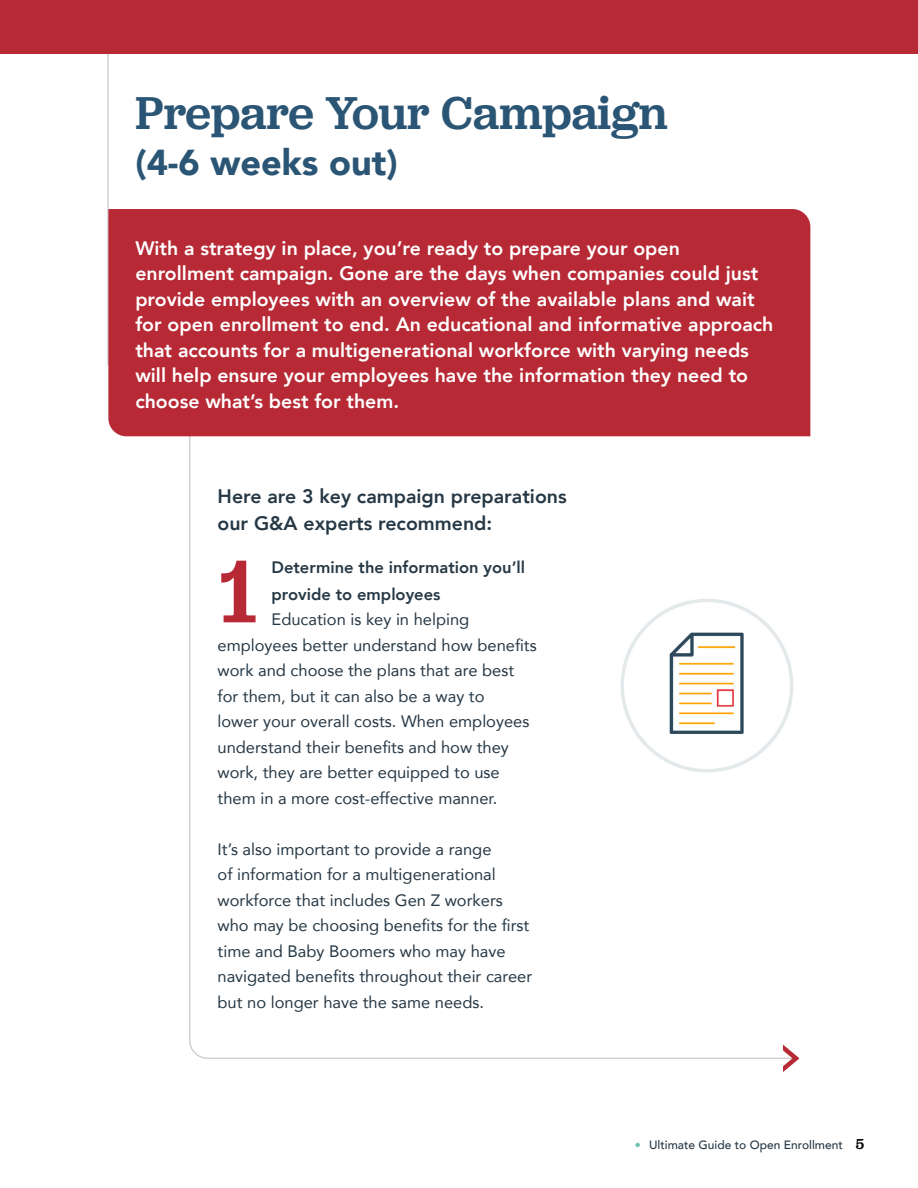
<style>
.page{position:relative;width:918px;height:1188px;background:#fff}
.page>*{position:absolute;margin:0;border:0;box-sizing:border-box;transform-origin:0 0}
.t1{font:500 92.4px "Jubilat";color:#b72a35}
.t2{font:500 48px "Jubilat";color:#2b5574}
.t3{font:900 36px "Avenir";color:#2b5574}
.t4{font:800 19.5px/25.5px "Avenir";color:#fff}
.t5{font:800 19.5px/27px "Avenir";color:#263845}
.t6{font:16.5px/25.5px "Avenir";color:#263845}
.t7{font:800 16.5px/27px "Avenir";color:#263845}
.t8{font:500 12px "Avenir";color:#263845}
.s1{font-family:"Jubilat";font-size:15px;color:#000}
</style>
<div class="page">
<svg style="left:635px;top:1143px;width:5px;height:4px"></svg>
<svg style="left:188px;top:436px;width:609px;height:623px"></svg>
<hr style="left:107px;top:0;width:2px;height:365px;background:#d1d1d4">
<div style="left:0;top:0;width:918px;height:54px;background:#b72a35"></div>
<div style="left:108px;top:209px;width:702px;height:227px;background:#b72a35"></div>
<svg style="left:783px;top:1045px;width:17px;height:27px"></svg>
<img style="left:614px;top:593px;width:183px;height:185px">
<h2 class="t2" style="left:135px;top:82px;width:534px">Prepare Your Campaign</h2>
<h3 class="t3" style="left:135px;top:132px;width:264px">(4-6 weeks out)</h3>
<p class="t4" style="left:135px;top:235px;width:640px">With a strategy in place, you’re ready to prepare your open enrollment campaign. Gone are the days when companies could just provide employees with an overview of the available plans and wait for open enrollment to end. An educational and informative approach that accounts for a multigenerational workforce with varying needs will help ensure your employees have the information they need to choose what’s best for them.</p>
<p class="t5" style="left:218px;top:483px;width:351px">Here are 3 key campaign preparations our G&amp;A experts recommend:</p>
<p class="t7" style="left:272px;top:553px;width:255px">Determine the information you’ll provide to employees</p>
<p class="t6" style="left:218px;top:606px;width:321px;text-indent:54px">Education is key in helping employees better understand how benefits work and choose the plans that are best for them, but it can also be a way to<br>lower your overall costs. When employees understand their benefits and how they work, they are better equipped to use them in a more cost-effective manner.</p>
<p class="t6" style="left:218px;top:836px;width:316px">It’s also important to provide a range<br>of information for a multigenerational workforce that includes Gen Z workers who may be choosing benefits for the first time and Baby Boomers who may have navigated benefits throughout their career but no longer have the same needs.</p>
<h1 class="t1" style="left:218px;top:531px;width:42px">1</h1>
<p class="t8" style="left:649px;top:1134px;width:216px">Ultimate Guide to Open Enrollment <span class="s1">5</span></p>
</div>
